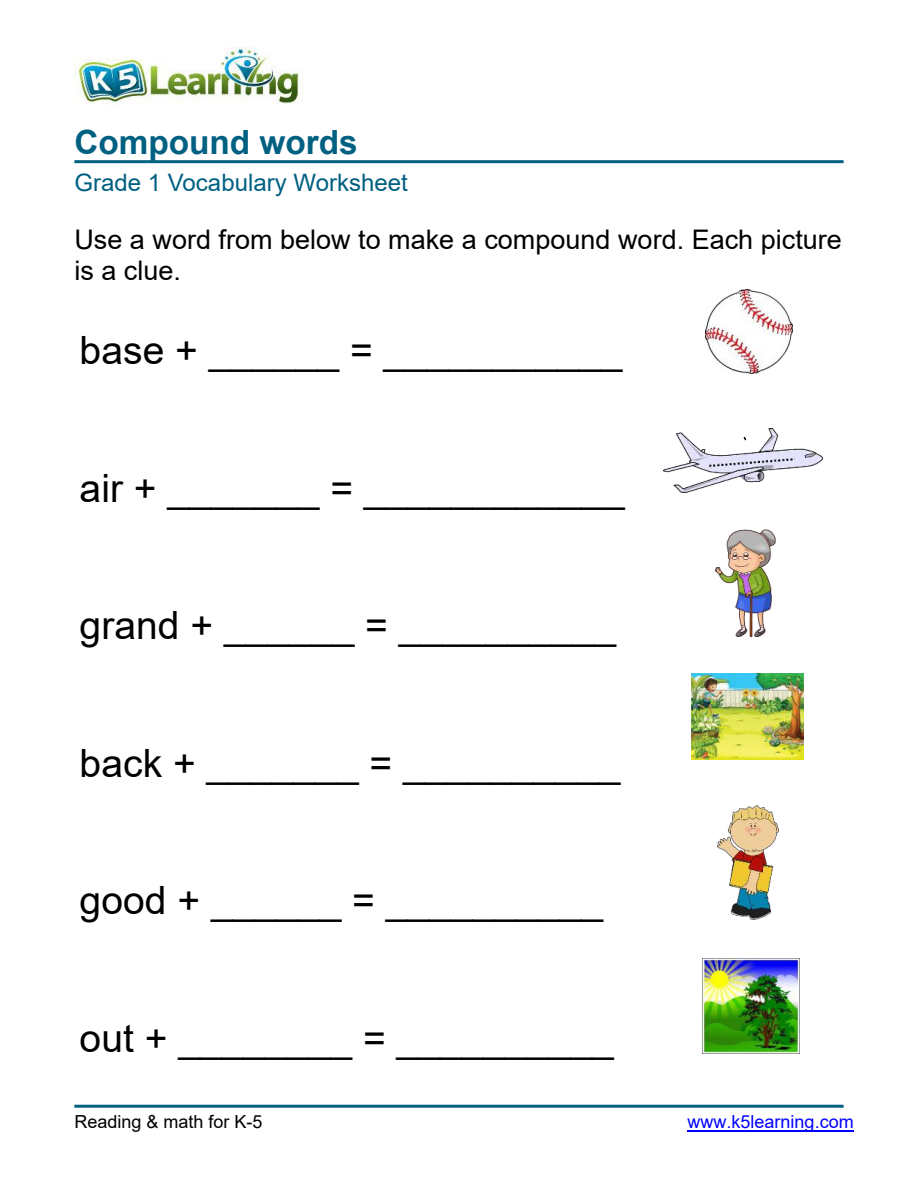
<style>
.page{position:relative;width:918px;height:1188px;background:#fff}
.page>*{position:absolute;margin:0;border:0;box-sizing:border-box;transform-origin:0 0}
.t1{font:39px "Arial";color:#000}
.t2{font:700 33.3px "Arial";color:#006081}
.t3{font:27px/30.9px "Arial";color:#000}
.t4{font:24px "Arial";color:#006081}
.t5{font:18px "Arial";color:#000}
.t6{font:18px "Arial";color:#00f}
</style>
<div class="page">
<hr style="left:74px;top:160px;width:770px;height:3px;background:#006081">
<hr style="left:74px;top:1105px;width:770px;height:3px;background:#006081">
<hr style="left:687px;top:1130px;width:167px;height:2px;background:#00f">
<img style="left:74px;top:47px;width:225px;height:58px">
<img style="left:706px;top:289px;width:86px;height:85px">
<img style="left:663px;top:428px;width:159px;height:65px">
<img style="left:714px;top:529px;width:62px;height:109px">
<img style="left:692px;top:673px;width:111px;height:87px">
<img style="left:717px;top:805px;width:61px;height:114px">
<img style="left:703px;top:958px;width:96px;height:96px">
<p class="t2" style="left:74px;top:129px;width:285px">Compound words</p>
<p class="t4" style="left:74px;top:174px;width:335px">Grade 1 Vocabulary Worksheet</p>
<p class="t3" style="left:74px;top:227px;width:769px">Use a word from below to make a compound word. Each picture is a clue.</p>
<p class="t1" style="left:80px;top:336px;width:545px">base + ______ = ___________</p>
<p class="t1" style="left:80px;top:473px;width:547px">air + _______ = ____________</p>
<p class="t1" style="left:80px;top:611px;width:538px">grand + ______ = __________</p>
<p class="t1" style="left:80px;top:748px;width:542px">back + _______ = __________</p>
<p class="t1" style="left:80px;top:886px;width:525px">good + ______ = __________</p>
<p class="t1" style="left:80px;top:1024px;width:536px">out + ________ = __________</p>
<p class="t5" style="left:74px;top:1115px;width:190px">Reading &amp; math for K-5</p>
<p class="t6" style="left:687px;top:1115px;width:168px">www.k5learning.com</p>
</div>
